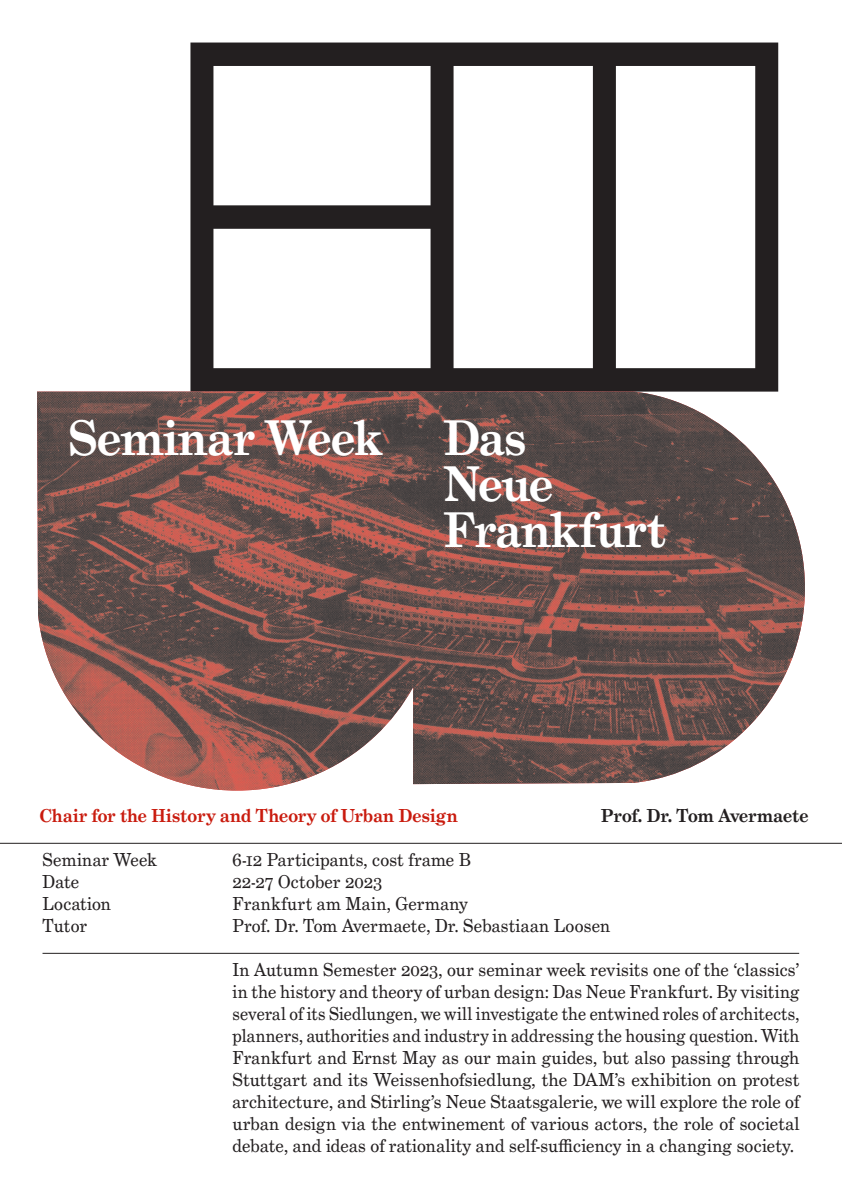
<style>
.page{position:relative;width:842px;height:1191px;background:#fff}
.page>*{position:absolute;margin:0;border:0;box-sizing:border-box;transform-origin:0 0}
.t1{font:700 48px "Grad";letter-spacing:-.005em;color:#fff}
.t2{font:18px/22px "Grad";letter-spacing:.015em;color:#231f20;text-align:justify}
.t3{font:700 18px "Grad";letter-spacing:.015em;color:#c91b0e}
.t4{font:700 18px "Grad";letter-spacing:.01em;color:#231f20}
</style>
<div class="page">
<hr style="left:0;top:842px;width:842px;height:1px;background:#231f20">
<svg style="left:190px;top:43px;width:588px;height:348px"></svg>
<img style="left:37px;top:391px;width:768px;height:399px">
<hr style="left:43px;top:952px;width:756px;height:1px;background:#231f20">
<p class="t1" style="left:68px;top:408px;width:317px">Seminar Week</p>
<p class="t1" style="left:444px;top:408px;width:84px">Das</p>
<p class="t1" style="left:444px;top:454px;width:111px">Neue</p>
<p class="t1" style="left:444px;top:500px;width:223px">Frankfurt</p>
<p class="t3" style="left:40px;top:804px;width:419px">Chair for the History and Theory of Urban Design</p>
<p class="t4" style="left:601px;top:804px;width:209px">Prof. Dr. Tom Avermaete</p>
<p class="t2" style="left:43px;top:848px;width:116px">Seminar Week</p>
<p class="t2" style="left:233px;top:848px;width:240px">6-12 Participants, cost frame B</p>
<p class="t2" style="left:43px;top:870px;width:38px">Date</p>
<p class="t2" style="left:233px;top:870px;width:151px">22-27 October 2023</p>
<p class="t2" style="left:43px;top:892px;width:70px">Location</p>
<p class="t2" style="left:233px;top:892px;width:237px">Frankfurt am Main, Germany</p>
<p class="t2" style="left:43px;top:914px;width:46px">Tutor</p>
<p class="t2" style="left:233px;top:914px;width:379px">Prof. Dr. Tom Avermaete, Dr. Sebastiaan Loosen</p>
<p class="t2" style="left:232px;top:958px;width:569px">In Autumn Semester 2023, our seminar week revisits one of the ‘classics’ in the history and theory of urban design: Das Neue Frankfurt. By visiting several of its Siedlungen, we will investigate the entwined roles of architects, planners, authorities and industry in addressing the housing question. With Frankfurt and Ernst May as our main guides, but also passing through Stuttgart and its Weissenhofsiedlung, the DAM’s exhibition on protest architecture, and Stirling’s Neue Staatsgalerie, we will explore the role of urban design via the entwinement of various actors, the role of societal debate, and ideas of rationality and self-sufficiency in a changing society.</p>
</div>
